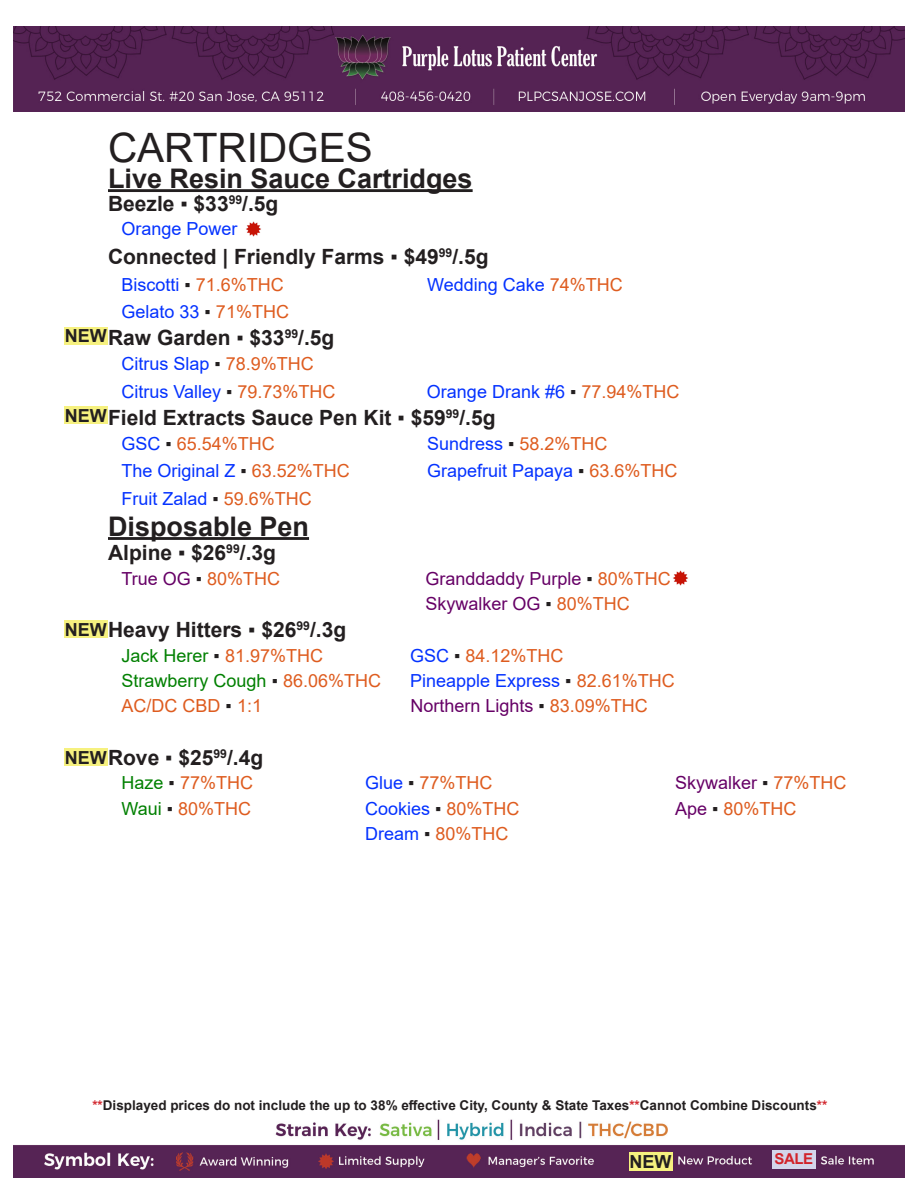
<style>
.page{position:relative;width:918px;height:1188px;background:#fff}
.page>*{position:absolute;margin:0;border:0;box-sizing:border-box;transform-origin:0 0}
.t1{font:40.5px "Arial";color:#231f20}
.t2{font:700 27px "Arial";color:#231f20}
.t3{font:700 21px "Arial";color:#231f20}
.t4{font:18px "Arial";color:#0432ff}
.t5{font:18px "Arial";color:#606}
.t6{font:18px "Arial";color:#de5c1f}
.t7{font:18px "Arial";color:#008000}
.t8{font:700 18px "Arial";color:#231f20}
.t9{font:700 15px "Arial";color:#d1232a}
.t10{font:700 13.5px "Arial";color:#231f20}
.s1{font-weight:400}
.s2{color:#231f20}
.s3{color:#de5c1f}
.s4{color:#0432ff}
.s5{color:#008000}
.s6{color:#606}
.s7{color:#d1232a}
</style>
<div class="page">
<img style="left:14px;top:27px;width:890px;height:85px">
<img style="left:14px;top:1119px;width:890px;height:59px">
<div style="left:630px;top:1152px;width:43px;height:19px;background:#f6f17f"></div>
<div style="left:772px;top:1150px;width:43px;height:19px;background:#d3d5ea"></div>
<hr style="left:108px;top:537px;width:201px;height:3px;background:#231f20">
<div style="left:65px;top:620px;width:43px;height:18px;background:#f6f17f"></div>
<img style="left:673px;top:570px;width:15px;height:16px">
<hr style="left:108px;top:189px;width:365px;height:3px;background:#231f20">
<div style="left:65px;top:327px;width:43px;height:18px;background:#f6f17f"></div>
<div style="left:65px;top:406px;width:43px;height:18px;background:#f6f17f"></div>
<div style="left:65px;top:748px;width:43px;height:18px;background:#f6f17f"></div>
<img style="left:246px;top:221px;width:15px;height:15px">
<p class="t1" style="left:108px;top:120px;width:266px">CARTRIDGES</p>
<p class="t2" style="left:108px;top:159px;width:366px">Live Resin Sauce Cartridges</p>
<p class="t3" style="left:108px;top:189px;width:172px">Beezle <span class="s1">▪</span> $33<sup>99</sup>/.5g</p>
<p class="t4" style="left:122px;top:217px;width:118px">Orange Power</p>
<p class="t3" style="left:108px;top:242px;width:382px">Connected | Friendly Farms <span class="s1">▪</span> $49<sup>99</sup>/.5g</p>
<p class="t4" style="left:122px;top:272px;width:164px">Biscotti <span class="s2">▪</span> <span class="s3">71.6%THC</span></p>
<p class="t4" style="left:122px;top:299px;width:169px">Gelato 33 <span class="s2">▪</span> <span class="s3">71%THC</span></p>
<p class="t4" style="left:427px;top:272px;width:197px">Wedding Cake <span class="s3">74%THC</span></p>
<p class="t3" style="left:108px;top:323px;width:228px">Raw Garden <span class="s1">▪</span> $33<sup>99</sup>/.5g</p>
<p class="t8" style="left:65px;top:323px;width:43px">NEW</p>
<p class="t4" style="left:122px;top:352px;width:194px">Citrus Slap <span class="s2">▪</span> <span class="s3">78.9%THC</span></p>
<p class="t4" style="left:122px;top:379px;width:216px">Citrus Valley <span class="s2">▪</span> <span class="s3">79.73%THC</span></p>
<p class="t4" style="left:427px;top:379px;width:254px">Orange Drank #6 <span class="s2">▪</span> <span class="s3">77.94%THC</span></p>
<p class="t3" style="left:108px;top:403px;width:389px">Field Extracts Sauce Pen Kit <span class="s1">▪</span> $59<sup>99</sup>/.5g</p>
<p class="t8" style="left:65px;top:403px;width:43px">NEW</p>
<p class="t6" style="left:122px;top:431px;width:155px"><span class="s4">GSC</span> <span class="s2">▪</span> 65.54%THC</p>
<p class="t4" style="left:122px;top:459px;width:230px">The Original Z <span class="s2">▪</span> <span class="s3">63.52%THC</span></p>
<p class="t4" style="left:122px;top:486px;width:192px">Fruit Zalad <span class="s2">▪</span> <span class="s3">59.6%THC</span></p>
<p class="t2" style="left:108px;top:507px;width:203px">Disposable Pen</p>
<p class="t3" style="left:108px;top:538px;width:170px">Alpine <span class="s1">▪</span> $26<sup>99</sup>/.3g</p>
<p class="t5" style="left:122px;top:566px;width:160px">True OG <span class="s2">▪</span> <span class="s3">80%THC</span></p>
<p class="t3" style="left:108px;top:615px;width:240px">Heavy Hitters <span class="s1">▪</span> $26<sup>99</sup>/.3g</p>
<p class="t7" style="left:122px;top:643px;width:203px">Jack Herer <span class="s2">▪</span> <span class="s3">81.97%THC</span></p>
<p class="t8" style="left:65px;top:617px;width:43px">NEW</p>
<p class="t7" style="left:122px;top:668px;width:261px">Strawberry Cough <span class="s2">▪</span> <span class="s3">86.06%THC</span></p>
<p class="t6" style="left:122px;top:694px;width:142px">AC/DC CBD <span class="s2">▪</span> 1:1</p>
<p class="t3" style="left:108px;top:742px;width:157px">Rove <span class="s1">▪</span> $25<sup>99</sup>/.4g</p>
<p class="t8" style="left:65px;top:745px;width:43px">NEW</p>
<p class="t4" style="left:427px;top:431px;width:182px">Sundress <span class="s2">▪</span> <span class="s3">58.2%THC</span></p>
<p class="t4" style="left:427px;top:459px;width:252px">Grapefruit Papaya <span class="s2">▪</span> <span class="s3">63.6%THC</span></p>
<p class="t5" style="left:425px;top:566px;width:247px">Granddaddy Purple <span class="s2">▪</span> <span class="s3">80%THC</span></p>
<p class="t5" style="left:425px;top:592px;width:206px">Skywalker OG <span class="s2">▪</span> <span class="s3">80%THC</span></p>
<p class="t6" style="left:410px;top:643px;width:155px"><span class="s4">GSC</span> <span class="s2">▪</span> 84.12%THC</p>
<p class="t4" style="left:410px;top:669px;width:266px">Pineapple Express <span class="s2">▪</span> <span class="s3">82.61%THC</span></p>
<p class="t5" style="left:410px;top:694px;width:239px">Northern Lights <span class="s2">▪</span> <span class="s3">83.09%THC</span></p>
<p class="t6" style="left:122px;top:771px;width:133px"><span class="s5">Haze</span> <span class="s2">▪</span> 77%THC</p>
<p class="t6" style="left:122px;top:796px;width:131px"><span class="s5">Waui</span> <span class="s2">▪</span> 80%THC</p>
<p class="t6" style="left:365px;top:771px;width:129px"><span class="s4">Glue</span> <span class="s2">▪</span> 77%THC</p>
<p class="t4" style="left:365px;top:796px;width:156px">Cookies <span class="s2">▪</span> <span class="s3">80%THC</span></p>
<p class="t6" style="left:365px;top:821px;width:145px"><span class="s4">Dream</span> <span class="s2">▪</span> 80%THC</p>
<p class="t5" style="left:675px;top:771px;width:173px">Skywalker <span class="s2">▪</span> <span class="s3">77%THC</span></p>
<p class="t6" style="left:675px;top:796px;width:123px"><span class="s6">Ape</span> <span class="s2">▪</span> 80%THC</p>
<p class="t10" style="left:92px;top:1096px;width:737px"><span class="s7">**</span>Displayed prices do not include the up to 38% effective City, County &amp; State Taxes<span class="s7">**</span>Cannot Combine Discounts<span class="s7">**</span></p>
<p class="t8" style="left:630px;top:1149px;width:43px">NEW</p>
<p class="t9" style="left:774px;top:1148px;width:40px">SALE</p>
</div>
